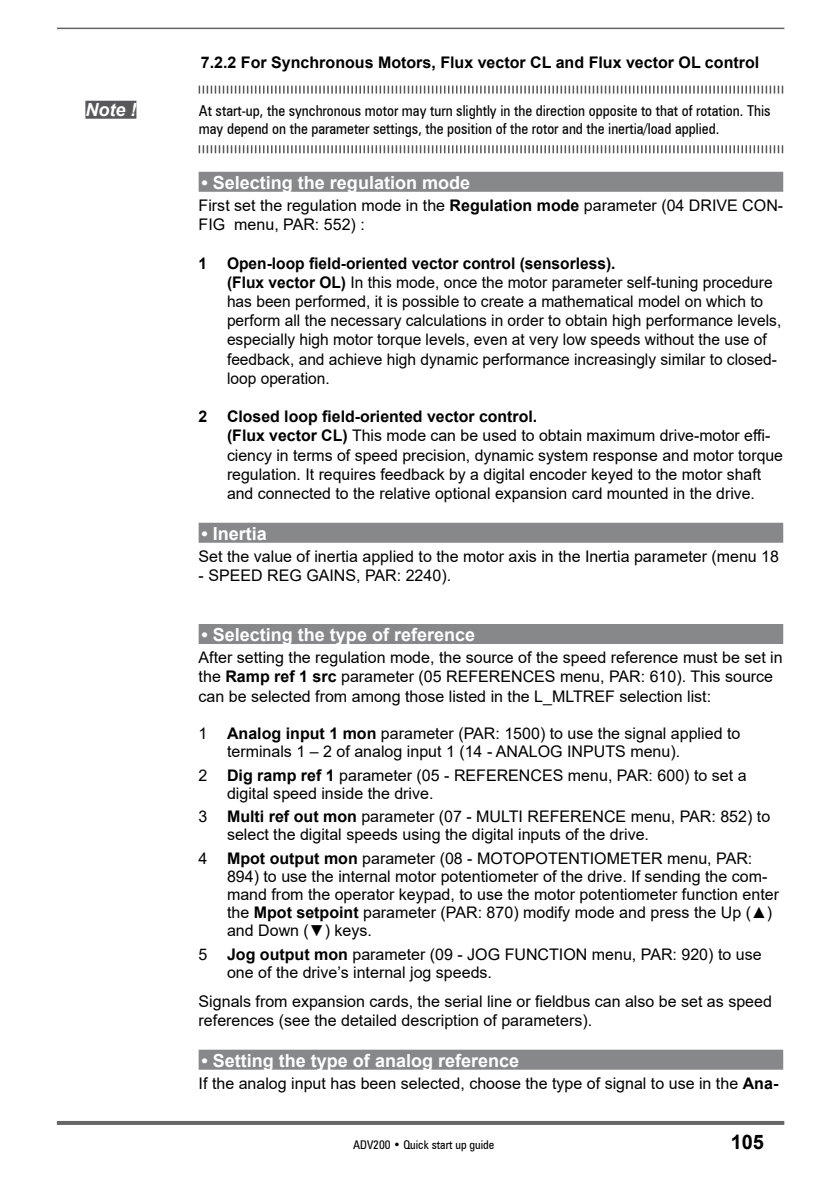
<style>
.page{position:relative;width:840px;height:1191px;background:#fff}
.page>*{position:absolute;margin:0;border:0;box-sizing:border-box;transform-origin:0 0}
.t1{font:700 20px "Arial";color:#000}
.t2{font:700 18px "Arial";color:#fff}
.t3{font:italic 700 18px "Arial";color:#fff}
.t4{font:16px/19.2px "Arial";color:#000}
.t5{font:700 16px "Arial";color:#000}
.t6{font:condensed 15px/18px "Zurich BT";color:#000}
.t7{font:condensed 12px "Zurich BT";color:#000}
.s1{font-weight:700}
</style>
<div class="page">
<hr style="left:57px;top:1121px;width:726px;height:4px;background:#666">
<hr style="left:57px;top:28px;width:727px;height:1px;background:#666">
<svg style="left:198px;top:86px;width:584px;height:8px"></svg>
<div style="left:85px;top:101px;width:51px;height:18px;background:#58585a"></div>
<svg style="left:198px;top:145px;width:584px;height:8px"></svg>
<div style="left:198px;top:172px;width:584px;height:20px;background:#87888a"></div>
<div style="left:198px;top:523px;width:584px;height:20px;background:#87888a"></div>
<div style="left:198px;top:624px;width:584px;height:20px;background:#87888a"></div>
<div style="left:198px;top:1049px;width:584px;height:20px;background:#87888a"></div>
<p class="t5" style="left:201px;top:51px;width:559px">7.2.2 For Synchronous Motors, Flux vector CL and Flux vector OL control</p>
<p class="t3" style="left:85px;top:97px;width:52px">Note !</p>
<p class="t6" style="left:199px;top:101px;width:573px">At start-up, the synchronous motor may turn slightly in the direction opposite to that of rotation. This may depend on the parameter settings, the position of the rotor and the inertia/load applied.</p>
<p class="t2" style="left:201px;top:170px;width:270px">• Selecting the regulation mode</p>
<p class="t4" style="left:198px;top:196px;width:585px">First set the regulation mode in the <span class="s1">Regulation mode</span> parameter (04 DRIVE CON-<br>FIG menu, PAR: 552) :</p>
<p class="t4" style="left:227px;top:253px;width:555px;text-indent:-28px"><span class="s1">1 Open-loop field-oriented vector control (sensorless).<br>(Flux vector OL)</span> In this mode, once the motor parameter self-tuning procedure has been performed, it is possible to create a mathematical model on which to perform all the necessary calculations in order to obtain high performance levels, especially high motor torque levels, even at very low speeds without the use of feedback, and achieve high dynamic performance increasingly similar to closed&shy;loop operation.</p>
<p class="t4" style="left:227px;top:407px;width:557px;text-indent:-28px"><span class="s1">2 Closed loop field-oriented vector control.<br>(Flux vector CL)</span> This mode can be used to obtain maximum drive-motor effi&shy;ciency in terms of speed precision, dynamic system response and motor torque regulation. It requires feedback by a digital encoder keyed to the motor shaft and connected to the relative optional expansion card mounted in the drive.</p>
<p class="t2" style="left:201px;top:521px;width:67px">• Inertia</p>
<p class="t4" style="left:198px;top:546px;width:581px">Set the value of inertia applied to the motor axis in the Inertia parameter (menu 18</p>
<p class="t4" style="left:198px;top:566px;width:254px">- SPEED REG GAINS, PAR: 2240).</p>
<p class="t2" style="left:201px;top:622px;width:275px">• Selecting the type of reference</p>
<p class="t4" style="left:198px;top:648px;width:585px">After setting the regulation mode, the source of the speed reference must be set in the <span class="s1">Ramp ref 1 src</span> parameter (05 REFERENCES menu, PAR: 610). This source can be selected from among those listed in the L_MLTREF selection list:</p>
<p class="t4" style="left:227px;top:724px;width:514px;line-height:18px;text-indent:-28px">1 <span class="s1">Analog input 1 mon</span> parameter (PAR: 1500) to use the signal applied to terminals 1 – 2 of analog input 1 (14 - ANALOG INPUTS menu).</p>
<p class="t4" style="left:227px;top:766px;width:520px;line-height:18px;text-indent:-28px">2 <span class="s1">Dig ramp ref 1</span> parameter (05 - REFERENCES menu, PAR: 600) to set a digital speed inside the drive.</p>
<p class="t4" style="left:227px;top:807px;width:544px;line-height:18px;text-indent:-28px">3 <span class="s1">Multi ref out mon</span> parameter (07 - MULTI REFERENCE menu, PAR: 852) to select the digital speeds using the digital inputs of the drive.</p>
<p class="t4" style="left:227px;top:849px;width:553px;line-height:18px;text-indent:-28px">4 <span class="s1">Mpot output mon</span> parameter (08 - MOTOPOTENTIOMETER menu, PAR:<br>894) to use the internal motor potentiometer of the drive. If sending the com&shy;mand from the operator keypad, to use the motor potentiometer function enter the <span class="s1">Mpot setpoint</span> parameter (PAR: 870) modify mode and press the Up (▲) and Down (▼) keys.</p>
<p class="t4" style="left:227px;top:945px;width:536px;line-height:18px;text-indent:-28px">5 <span class="s1">Jog output mon</span> parameter (09 - JOG FUNCTION menu, PAR: 920) to use one of the drive’s internal jog speeds.</p>
<p class="t4" style="left:198px;top:991px;width:574px">Signals from expansion cards, the serial line or fieldbus can also be set as speed references (see the detailed description of parameters).</p>
<p class="t2" style="left:201px;top:1047px;width:319px">• Setting the type of analog reference</p>
<p class="t4" style="left:198px;top:1073px;width:581px">If the analog input has been selected, choose the type of signal to use in the <span class="s1">Ana-</span></p>
<p class="t7" style="left:353px;top:1137px;width:143px">ADV200 • Quick start up guide</p>
<p class="t1" style="left:730px;top:1127px;width:35px">105</p>
</div>
